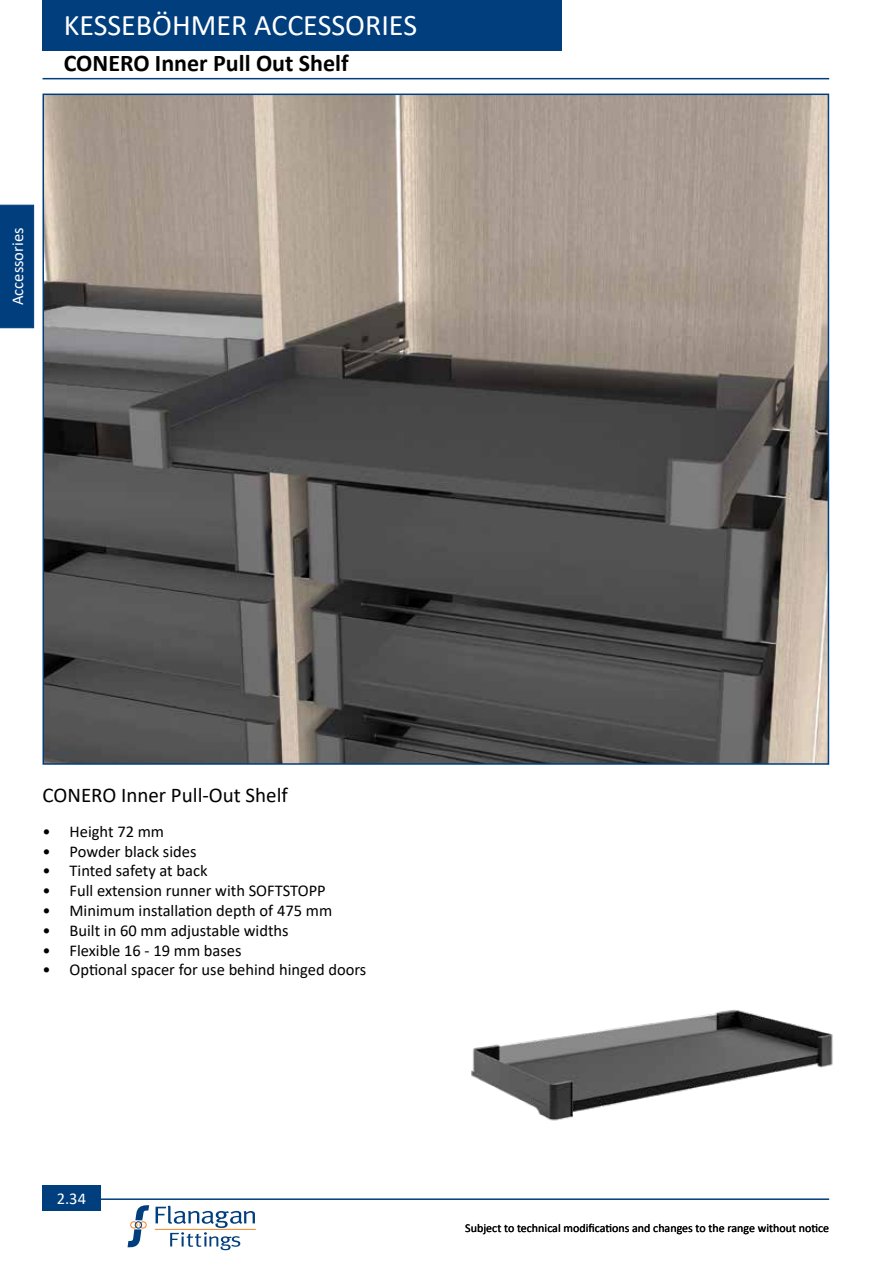
<style>
.page{position:relative;width:893px;height:1263px;background:#fff}
.page>*{position:absolute;margin:0;border:0;box-sizing:border-box;transform-origin:0 0}
.t1{font:30px "Calibri";color:#fff}
.t2{font:700 24px "Calibri";color:#000}
.t3{font:21px "Calibri";color:#000}
.t4{font:16.5px "Calibri";color:#000}
.t5{font:16.5px "Calibri";color:#fff}
.t6{font:12px "Calibri";color:#000}
</style>
<div class="page">
<hr style="left:43px;top:1198px;width:786px;height:2px;background:#003e7e">
<hr style="left:43px;top:78px;width:786px;height:1px;background:#003e7e">
<svg style="left:128px;top:1205px;width:21px;height:42px"></svg>
<svg style="left:156px;top:1205px;width:99px;height:45px"></svg>
<hr style="left:155px;top:1229px;width:101px;height:1px;background:#f58426">
<div style="left:43px;top:0;width:519px;height:50px;background:#003e7e"></div>
<div style="left:43px;top:1186px;width:58px;height:25px;background:#003e7e"></div>
<div style="left:0;top:205px;width:34px;height:123px;background:#003e7e"></div>
<img style="left:46px;top:97px;width:780px;height:665px">
<img style="left:471px;top:1009px;width:362px;height:112px">
<h1 class="t1" style="left:64px;top:4px;width:355px">KESSEBÖHMER ACCESSORIES</h1>
<h1 class="t1" style="left:43px;top:4px;width:311px">DRAW RS AND UNNERS</h1>
<h2 class="t2" style="left:64px;top:46px;width:286px">CONERO Inner Pull Out Shelf</h2>
<p class="t5" style="left:6px;top:305px;width:79px;rotate:-90deg">Accessories</p>
<p class="t3" style="left:43px;top:781px;width:247px">CONERO Inner Pull-Out Shelf</p>
<p class="t4" style="left:43px;top:820px;width:123px">• Height 72 mm</p>
<p class="t4" style="left:43px;top:840px;width:155px">• Powder black sides</p>
<p class="t4" style="left:43px;top:859px;width:167px">• Tinted safety at back</p>
<p class="t4" style="left:43px;top:879px;width:285px">• Full extension runner with SOFTSTOPP</p>
<p class="t4" style="left:43px;top:899px;width:291px">• Minimum installation depth of 475 mm</p>
<p class="t4" style="left:43px;top:919px;width:248px">• Built in 60 mm adjustable widths</p>
<p class="t4" style="left:43px;top:939px;width:201px">• Flexible 16 - 19 mm bases</p>
<p class="t4" style="left:43px;top:958px;width:325px">• Optional spacer for use behind hinged doors</p>
<p class="t5" style="left:57px;top:1187px;width:31px">2.34</p>
<p class="t6" style="left:465px;top:1220px;width:365px">Subject to technical modifications and changes to the range without notice</p>
</div>
